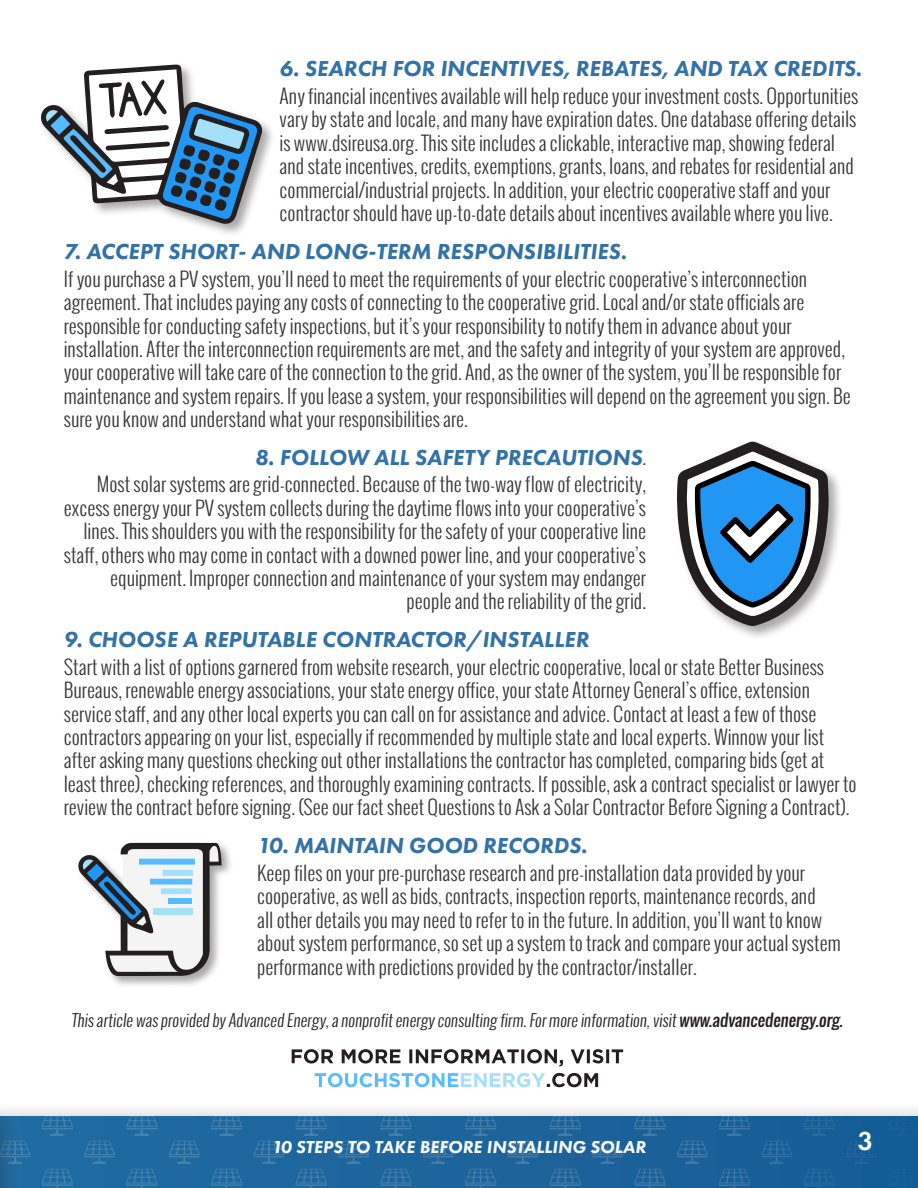
<style>
.page{position:relative;width:918px;height:1188px;background:#fff}
.page>*{position:absolute;margin:0;border:0;box-sizing:border-box;transform-origin:0 0}
.t1{font:600 27px "Futura PT";color:#fff}
.t2{font:italic 800 22.5px "Futura PT";color:#3372a6}
.t3{font:300 19.5px/23.4px "Oswald";color:#363536}
.t4{font:italic 800 18px "Futura PT";color:#fff}
.body{font:300 16.5px "Oswald";color:#231f20}
.s1{font-family:"Oswald";font-weight:300;font-style:normal;font-size:19.5px;color:#363536}
.s2{font-weight:400}
</style>
<div class="page">
<svg style="left:315px;top:1073px;width:283px;height:14px"></svg>
<svg style="left:292px;top:1049px;width:331px;height:17px"></svg>
<div style="left:39px;top:63px;width:237px;height:175px;background:#231f20;opacity:.39"></div>
<svg style="left:40px;top:64px;width:223px;height:161px"></svg>
<div style="left:675px;top:440px;width:169px;height:201px;background:#231f20;opacity:.39"></div>
<svg style="left:677px;top:441px;width:152px;height:186px"></svg>
<div style="left:76px;top:841px;width:158px;height:147px;background:#231f20;opacity:.39"></div>
<svg style="left:77px;top:843px;width:145px;height:133px"></svg>
<div style="left:0;top:1102px;width:918px;height:86px;background:#231f20;opacity:.39"></div>
<div style="left:0;top:1116px;width:918px;height:72px;background:#1d649b"></div>
<svg style="left:907px;top:1169px;width:11px;height:19px"></svg>
<svg style="left:804px;top:1169px;width:24px;height:19px"></svg>
<svg style="left:719px;top:1169px;width:31px;height:19px"></svg>
<svg style="left:634px;top:1169px;width:32px;height:19px"></svg>
<svg style="left:549px;top:1169px;width:32px;height:19px"></svg>
<svg style="left:465px;top:1169px;width:31px;height:19px"></svg>
<svg style="left:380px;top:1169px;width:32px;height:19px"></svg>
<svg style="left:295px;top:1169px;width:32px;height:19px"></svg>
<svg style="left:211px;top:1169px;width:31px;height:19px"></svg>
<svg style="left:126px;top:1169px;width:32px;height:19px"></svg>
<svg style="left:41px;top:1169px;width:32px;height:19px"></svg>
<svg style="left:907px;top:1116px;width:11px;height:20px"></svg>
<svg style="left:804px;top:1116px;width:27px;height:20px"></svg>
<svg style="left:761px;top:1141px;width:31px;height:23px"></svg>
<svg style="left:719px;top:1116px;width:31px;height:20px"></svg>
<svg style="left:677px;top:1141px;width:31px;height:23px"></svg>
<svg style="left:634px;top:1116px;width:32px;height:20px"></svg>
<svg style="left:592px;top:1141px;width:31px;height:23px"></svg>
<svg style="left:549px;top:1116px;width:32px;height:20px"></svg>
<svg style="left:507px;top:1141px;width:32px;height:23px"></svg>
<svg style="left:465px;top:1116px;width:32px;height:20px"></svg>
<svg style="left:423px;top:1141px;width:31px;height:23px"></svg>
<svg style="left:380px;top:1116px;width:32px;height:20px"></svg>
<svg style="left:338px;top:1141px;width:31px;height:23px"></svg>
<svg style="left:295px;top:1116px;width:32px;height:20px"></svg>
<svg style="left:253px;top:1141px;width:32px;height:23px"></svg>
<svg style="left:211px;top:1116px;width:32px;height:20px"></svg>
<svg style="left:169px;top:1141px;width:31px;height:23px"></svg>
<svg style="left:126px;top:1116px;width:32px;height:20px"></svg>
<svg style="left:84px;top:1141px;width:31px;height:23px"></svg>
<svg style="left:41px;top:1116px;width:32px;height:20px"></svg>
<div style="left:0;top:1102px;width:19px;height:86px;background:#231f20;opacity:.39"></div>
<svg style="left:0;top:1116px;width:1px;height:72px"></svg>
<svg style="left:0;top:1141px;width:31px;height:23px"></svg>
<p class="t2" style="left:280px;top:55px;width:584px">6. SEARCH FOR INCENTIVES, REBATES, AND TAX CREDITS.</p>
<p class="t3" style="left:280px;top:84px;width:580px">Any financial incentives available will help reduce your investment costs. Opportunities vary by state and locale, and many have expiration dates. One database offering details is www.dsireusa.org. This site includes a clickable, interactive map, showing federal and state incentives, credits, exemptions, grants, loans, and rebates for residential and commercial/industrial projects. In addition, your electric cooperative staff and your contractor should have up-to-date details about incentives available where you live.</p>
<p class="t2" style="left:64px;top:238px;width:565px">7. ACCEPT SHORT- AND LONG-TERM RESPONSIBILITIES.</p>
<p class="t3" style="left:64px;top:267px;width:789px">If you purchase a PV system, you’ll need to meet the requirements of your electric cooperative’s interconnection agreement. That includes paying any costs of connecting to the cooperative grid. Local and/or state officials are responsible for conducting safety inspections, but it’s your responsibility to notify them in advance about your installation. After the interconnection requirements are met, and the safety and integrity of your system are approved, your cooperative will take care of the connection to the grid. And, as the owner of the system, you’ll be responsible for maintenance and system repairs. If you lease a system, your responsibilities will depend on the agreement you sign. Be sure you know and understand what your responsibilities are.</p>
<p class="t2" style="left:255px;top:443px;width:393px">8. FOLLOW ALL SAFETY PRECAUTIONS<span class="s1">.</span></p>
<p class="t3" style="left:64px;top:472px;width:584px;text-align:right">Most solar systems are grid-connected. Because of the two-way flow of electricity, excess energy your PV system collects during the daytime flows into your cooperative’s lines. This shoulders you with the responsibility for the safety of your cooperative line staff, others who may come in contact with a downed power line, and your cooperative’s equipment. Improper connection and maintenance of your system may endanger people and the reliability of the grid.</p>
<p class="t2" style="left:64px;top:626px;width:527px">9. CHOOSE A REPUTABLE CONTRACTOR/INSTALLER</p>
<p class="t3" style="left:64px;top:655px;width:794px">Start with a list of options garnered from website research, your electric cooperative, local or state Better Business Bureaus, renewable energy associations, your state energy office, your state Attorney General’s office, extension service staff, and any other local experts you can call on for assistance and advice. Contact at least a few of those contractors appearing on your list, especially if recommended by multiple state and local experts. Winnow your list after asking many questions checking out other installations the contractor has completed, comparing bids (get at least three), checking references, and thoroughly examining contracts. If possible, ask a contract specialist or lawyer to review the contract before signing. (See our fact sheet Questions to Ask a Solar Contractor Before Signing a Contract).</p>
<p class="t2" style="left:257px;top:832px;width:332px">10. MAINTAIN GOOD RECORDS.</p>
<p class="t3" style="left:257px;top:861px;width:585px">Keep files on your pre-purchase research and pre-installation data provided by your cooperative, as well as bids, contracts, inspection reports, maintenance records, and<br>all other details you may need to refer to in the future. In addition, you’ll want to know about system performance, so set up a system to track and compare your actual system performance with predictions provided by the contractor/installer.</p>
<p class="body" style="left:71px;top:1009px;width:776px">This article was provided by Advanced Energy,a nonprofitenergy consulting firm.Formore information,visit<span class="s2">www.advancedenergy.org.</span></p>
<p class="t4" style="left:271px;top:1136px;width:376px">10 STEPS TO TAKE BEFORE INSTALLING SOLAR</p>
<h1 class="t1" style="left:858px;top:1124px;width:17px">3</h1>
</div>
